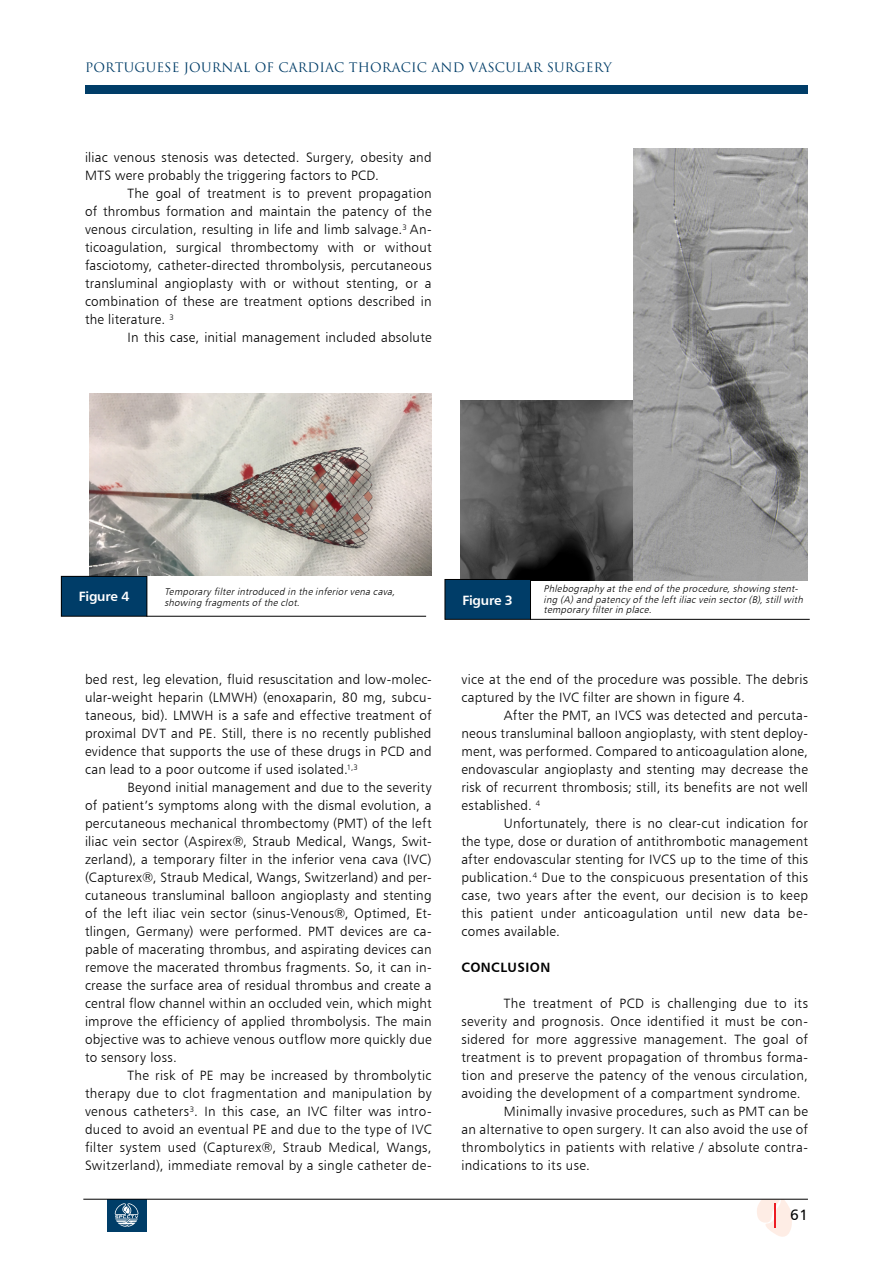
<style>
.page{position:relative;width:893px;height:1263px;background:#fff}
.page>*{position:absolute;margin:0;border:0;box-sizing:border-box;transform-origin:0 0}
.t1{font:15px "Humanist 777 BT Roman B";color:#000}
.t2{font:13.5px/18px "Humanist 777 BT Light B";letter-spacing:.025em;color:#000;text-align:justify}
.t3{font:13.5px "Humanist 777 BT Bold B";letter-spacing:-.02em;color:#fff}
.t4{font:13.5px "Humanist 777 BT Bold B";letter-spacing:.03em;color:#000}
.t5{font:12.75px "Trajan Pro 3";letter-spacing:.01em;color:#003d68}
.t6{font:italic 9.75px/10.5px "Humanist 777 BT Light B";color:#000}
</style>
<div class="page">
<div style="left:107px;top:1199px;width:40px;height:33px;background:#003d68"></div>
<svg style="left:115px;top:1203px;width:23px;height:24px"></svg>
<div style="left:85px;top:85px;width:723px;height:8px;background:#003d68"></div>
<svg style="left:757px;top:1200px;width:35px;height:37px"></svg>
<hr style="left:83px;top:1199px;width:725px;height:1px;background:#000">
<div style="left:61px;top:576px;width:86px;height:40px;background:#003d68"></div>
<div style="left:61px;top:576px;width:86px;height:41px;border:1px solid #000"></div>
<hr style="left:147px;top:616px;width:279px;height:1px;background:#000">
<img style="left:89px;top:393px;width:343px;height:183px">
<img style="left:461px;top:400px;width:173px;height:180px">
<div style="left:445px;top:579px;width:85px;height:40px;background:#003d68"></div>
<div style="left:445px;top:579px;width:86px;height:41px;border:1px solid #000"></div>
<hr style="left:530px;top:619px;width:280px;height:1px;background:#000">
<img style="left:634px;top:149px;width:174px;height:431px">
<p class="t5" style="left:85px;top:59px;width:528px">PORTUGUESE JOURNAL OF CARDIAC THORACIC AND VASCULAR SURGERY</p>
<p class="t2" style="left:85px;top:148px;width:348px">iliac venous stenosis was detected. Surgery, obesity and<br>MTS were probably the triggering factors to PCD.</p>
<p class="t2" style="left:85px;top:184px;width:348px;text-indent:43px">The goal of treatment is to prevent propagation of thrombus formation and maintain the patency of the venous circulation, resulting in life and limb salvage.<sup>3</sup> An&shy;ticoagulation, surgical thrombectomy with or without fasciotomy, catheter-directed thrombolysis, percutaneous transluminal angioplasty with or without stenting, or a combination of these are treatment options described in the literature. <sup>3</sup></p>
<p class="t2" style="left:128px;top:328px;width:305px">In this case, initial management included absolute</p>
<p class="t3" style="left:79px;top:588px;width:52px">Figure 4</p>
<p class="t6" style="left:164px;top:586px;width:235px">Temporaryfilterintroduced in the inferiorvena cava, showing fragmentsofthe clot.</p>
<p class="t3" style="left:462px;top:591px;width:52px">Figure 3</p>
<p class="t6" style="left:544px;top:583px;width:263px">Phlebographyatthe end ofthe procedure,showing stent&shy;ing (A)and patencyofthe leftiliacvein sector(B),stillwith temporaryfilterin place.</p>
<p class="t2" style="left:85px;top:670px;width:348px">bed rest, leg elevation, fluid resuscitation and low-molec&shy;ular-weight heparin (LMWH) (enoxaparin, 80 mg, subcu&shy;taneous, bid). LMWH is a safe and effective treatment of proximal DVT and PE. Still, there is no recently published evidence that supports the use of these drugs in PCD and can lead to a poor outcome if used isolated.<sup>1,3</sup></p>
<p class="t2" style="left:85px;top:778px;width:348px;text-indent:43px">Beyond initial management and due to the severity of patient’s symptoms along with the dismal evolution, a percutaneous mechanical thrombectomy (PMT) of the left iliac vein sector (Aspirex®, Straub Medical, Wangs, Swit&shy;zerland), a temporary filter in the inferior vena cava (IVC) (Capturex®, Straub Medical, Wangs, Switzerland) and per&shy;cutaneous transluminal balloon angioplasty and stenting of the left iliac vein sector (sinus-Venous®, Optimed, Et&shy;tlingen, Germany) were performed. PMT devices are ca&shy;pable of macerating thrombus, and aspirating devices can remove the macerated thrombus fragments. So, it can in&shy;crease the surface area of residual thrombus and create a central flow channel within an occluded vein, which might improve the efficiency of applied thrombolysis. The main objective was to achieve venous outflow more quickly due to sensory loss.</p>
<p class="t2" style="left:85px;top:1066px;width:348px;text-indent:43px">The risk of PE may be increased by thrombolytic therapy due to clot fragmentation and manipulation by venous catheters<sup>3</sup>. In this case, an IVC filter was intro&shy;duced to avoid an eventual PE and due to the type of IVC filter system used (Capturex®, Straub Medical, Wangs, Switzerland), immediate removal by a single catheter de-</p>
<p class="t2" style="left:461px;top:670px;width:348px">vice at the end of the procedure was possible. The debris captured by the IVC filter are shown in figure 4.</p>
<p class="t2" style="left:461px;top:706px;width:348px;text-indent:43px">After the PMT, an IVCS was detected and percuta&shy;neous transluminal balloon angioplasty, with stent deploy&shy;ment, was performed. Compared to anticoagulation alone, endovascular angioplasty and stenting may decrease the risk of recurrent thrombosis; still, its benefits are not well established. <sup>4</sup></p>
<p class="t2" style="left:461px;top:814px;width:348px;text-indent:43px">Unfortunately, there is no clear-cut indication for the type, dose or duration of antithrombotic management after endovascular stenting for IVCS up to the time of this publication.<sup>4</sup> Due to the conspicuous presentation of this case, two years after the event, our decision is to keep this patient under anticoagulation until new data be&shy;comes available.</p>
<p class="t4" style="left:461px;top:959px;width:90px">CONCLUSION</p>
<p class="t2" style="left:504px;top:994px;width:305px">The treatment of PCD is challenging due to its</p>
<p class="t2" style="left:461px;top:1012px;width:348px">severity and prognosis. Once identified it must be con-</p>
<p class="t2" style="left:461px;top:1030px;width:348px">sidered for more aggressive management. The goal of</p>
<p class="t2" style="left:461px;top:1048px;width:348px">treatment is to prevent propagation of thrombus forma-</p>
<p class="t2" style="left:461px;top:1066px;width:348px">tion and preserve the patency of the venous circulation,</p>
<p class="t2" style="left:461px;top:1084px;width:341px">avoiding the development of a compartment syndrome.</p>
<p class="t2" style="left:504px;top:1102px;width:306px">Minimally invasive procedures, such as PMT can be</p>
<p class="t2" style="left:461px;top:1120px;width:348px">an alternative to open surgery. It can also avoid the use of</p>
<p class="t2" style="left:461px;top:1138px;width:348px">thrombolytics in patients with relative / absolute contra-</p>
<p class="t2" style="left:461px;top:1156px;width:130px">indications to its use.</p>
<p class="t1" style="left:790px;top:1205px;width:19px">61</p>
</div>
